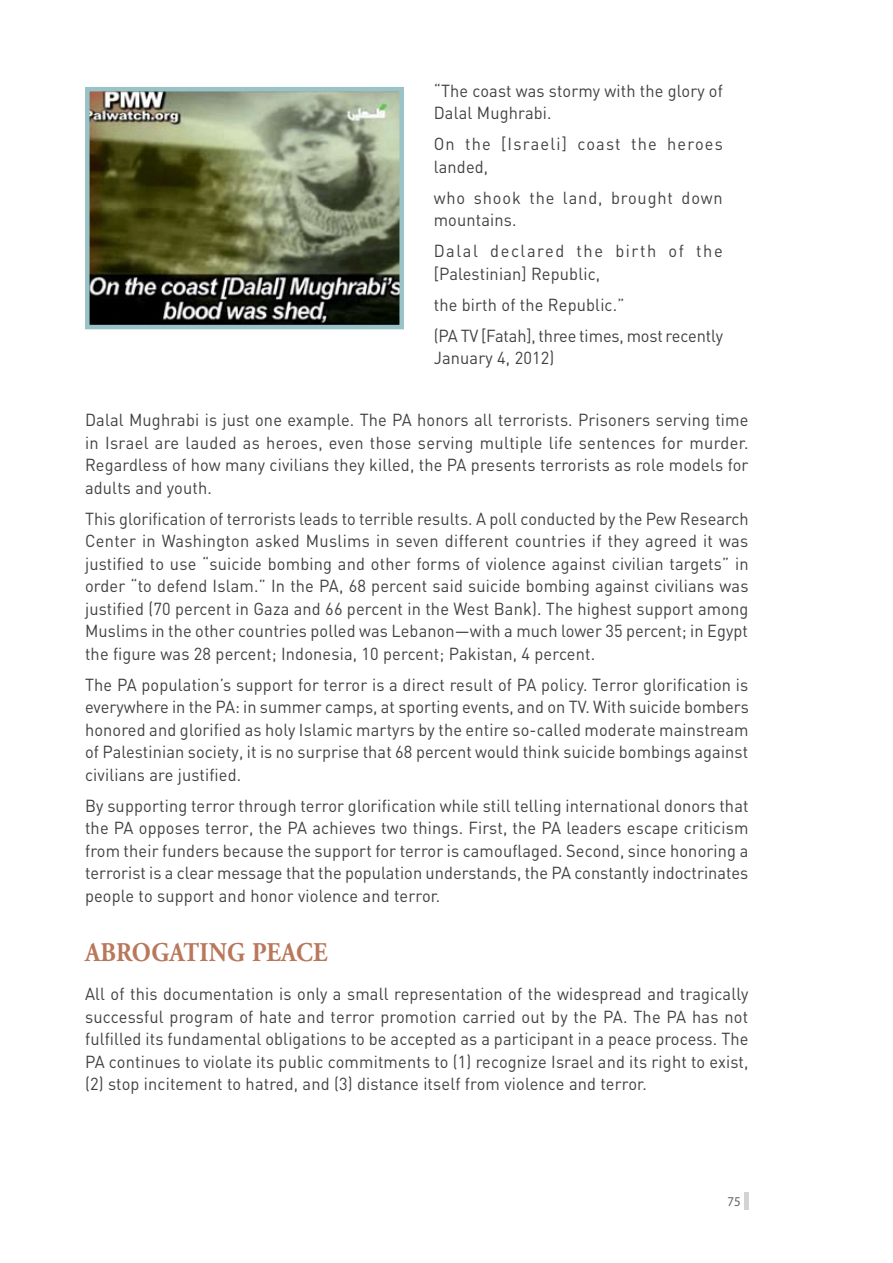
<style>
.page{position:relative;width:893px;height:1263px;background:#fff}
.page>*{position:absolute;margin:0;border:0;box-sizing:border-box;transform-origin:0 0}
.t1{font:700 27px "Adobe Garamond";color:#b9785c;scale:.9 1}
.t2{font:17.25px/22.5px "DIN";letter-spacing:.01em;color:#414142;text-align:justify;scale:.95 1}
.t3{font:17.25px/22.5px "DIN";letter-spacing:.095em;color:#414142;scale:.95 1}
.t4{font:17.25px/22.5px "DIN";letter-spacing:.055em;color:#414142;scale:.95 1}
.t5{font:17.25px/22.5px "DIN";letter-spacing:.075em;color:#414142;scale:.95 1}
.t6{font:13.5px "Myriad Pro";color:#636467;scale:.95 1}
</style>
<div class="page">
<hr style="left:744px;top:1192px;width:4px;height:17px;background:#d1d3d4">
<img style="left:90px;top:92px;width:309px;height:232px">
<div style="left:85px;top:87px;width:319px;height:242px;border:4px solid #99c3c7"></div>
<p class="t2" style="left:434px;top:79px;width:306px">“The coast was stormy with the glory of<br>Dalal Mughrabi.</p>
<p class="t5" style="left:434px;top:132px;width:306px">On the [Israeli] coast the heroes landed,</p>
<p class="t4" style="left:434px;top:186px;width:306px">who shook the land, brought down mountains.</p>
<p class="t3" style="left:434px;top:239px;width:306px">Dalal declared the birth of the [Palestinian] Republic,</p>
<p class="t2" style="left:434px;top:289px;width:306px;line-height:31px">the birth of the Republic.”<br>(PA TV [Fatah], three times, most recently</p>
<p class="t2" style="left:434px;top:346px;width:129px">January 4, 2012)</p>
<p class="t2" style="left:85px;top:408px;width:700px">Dalal Mughrabi is just one example. The PA honors all terrorists. Prisoners serving time in Israel are lauded as heroes, even those serving multiple life sentences for murder.<br>Regardless of how many civilians they killed, the PA presents terrorists as role models for adults and youth.</p>
<p class="t2" style="left:85px;top:507px;width:700px">This glorification of terrorists leads to terrible results. A poll conducted by the Pew Research Center in Washington asked Muslims in seven different countries if they agreed it was justified to use “suicide bombing and other forms of violence against civilian targets” in order “to defend Islam.” In the PA, 68 percent said suicide bombing against civilians was justified (70 percent in Gaza and 66 percent in the West Bank). The highest support among Muslims in the other countries polled was Lebanon—with a much lower 35 percent; in Egypt the figure was 28 percent; Indonesia, 10 percent; Pakistan, 4 percent.</p>
<p class="t2" style="left:85px;top:673px;width:700px">The PA population’s support for terror is a direct result of PA policy. Terror glorification is everywhere in the PA: in summer camps, at sporting events, and on TV. With suicide bombers honored and glorified as holy Islamic martyrs by the entire so-called moderate mainstream of Palestinian society, it is no surprise that 68 percent would think suicide bombings against civilians are justified.</p>
<p class="t2" style="left:85px;top:794px;width:700px">By supporting terror through terror glorification while still telling international donors that the PA opposes terror, the PA achieves two things. First, the PA leaders escape criticism from their funders because the support for terror is camouflaged. Second, since honoring a terrorist is a clear message that the population understands, the PA constantly indoctrinates people to support and honor violence and terror.</p>
<h1 class="t1" style="left:85px;top:937px;width:20px">ABRO</h1>
<h1 class="t1" style="left:151px;top:937px;width:179px">GATIN G PEACE</h1>
<p class="t2" style="left:85px;top:982px;width:700px">All of this documentation is only a small representation of the widespread and tragically successful program of hate and terror promotion carried out by the PA. The PA has not fulfilled its fundamental obligations to be accepted as a participant in a peace process. The PA continues to violate its public commitments to (1) recognize Israel and its right to exist, (2) stop incitement to hatred, and (3) distance itself from violence and terror.</p>
<p class="t6" style="left:727px;top:1193px;width:15px">75</p>
</div>
